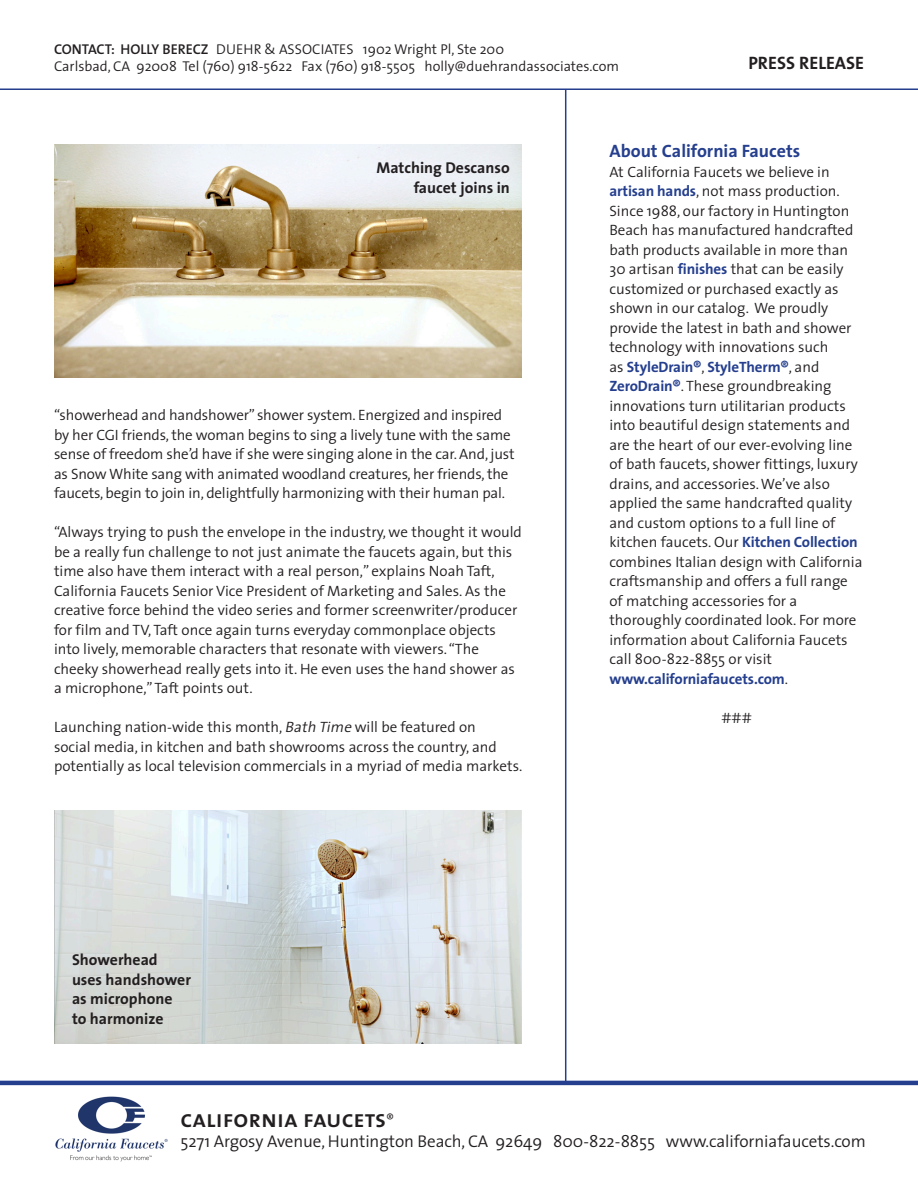
<style>
.page{position:relative;width:918px;height:1188px;background:#fff}
.page>*{position:absolute;margin:0;border:0;box-sizing:border-box;transform-origin:0 0}
.t1{font:24.45px "The Sans Semi Bold Caps";color:#231f20}
.Body{font:700 18px "The Sans";color:#253f8e}
.t2{font:18px "The Sans Bold Caps";color:#231f20}
.t3{font:300 17.1px "The Sans";letter-spacing:-.005em;color:#231f20}
.Body-2{font:700 15.75px/19.5px "The Sans";color:#231f20;text-align:right}
.Body-3{font:300 15px/19.5px "The Sans";color:#231f20}
.t4{font:300 14.25px/16.5px "The Sans";color:#231f20}
.s1{font-family:"The Sans Semi Bold Caps";font-weight:400}
.s2{font-style:italic}
.s3{font-weight:700;color:#253f8e}
.s4{font-family:"The Sans";font-weight:300;font-size:14.25px}
</style>
<div class="page">
<hr style="left:0;top:1081px;width:918px;height:4px;background:#253f8e">
<hr style="left:0;top:88px;width:918px;height:2px;background:#253f8e">
<hr style="left:565px;top:89px;width:1px;height:994px;background:#253f8e">
<img style="left:54px;top:144px;width:468px;height:234px">
<img style="left:54px;top:810px;width:468px;height:234px">
<img style="left:55px;top:1096px;width:113px;height:66px">
<p class="t4" style="left:54px;top:41px;width:567px"><span class="s1">CONTACT: HOLLY BERECZ</span> DUEHR &amp; ASSOCIATES 1902 Wright Pl, Ste 200<br>Carlsbad, CA 92008 Tel (760) 918-5622 Fax (760) 918-5505 holly@duehrandassociates.com</p>
<p class="t2" style="left:748px;top:48px;width:117px">PRESS RELEASE</p>
<p class="Body-2" style="left:377px;top:158px;width:135px">Matching Descanso faucet joins in</p>
<p class="Body-3" style="left:54px;top:405px;width:462px">“showerhead and handshower” shower system. Energized and inspired by her CGI friends, the woman begins to sing a lively tune with the same sense of freedom she’d have if she were singing alone in the car. And, just as Snow White sang with animated woodland creatures, her friends, the faucets, begin to join in, delightfully harmonizing with their human pal.</p>
<p class="Body-3" style="left:54px;top:522px;width:470px">“Always trying to push the envelope in the industry, we thought it would be a really fun challenge to not just animate the faucets again, but this time also have them interact with a real person,” explains Noah Taft, California Faucets Senior Vice President of Marketing and Sales. As the creative force behind the video series and former screenwriter/producer for film and TV, Taft once again turns everyday commonplace objects into lively, memorable characters that resonate with viewers. “The cheeky showerhead really gets into it. He even uses the hand shower as a microphone,” Taft points out.</p>
<p class="Body-3" style="left:54px;top:717px;width:470px">Launching nation-wide this month, <span class="s2">Bath Time</span> will be featured on<br>social media, in kitchen and bath showrooms across the country, and potentially as local television commercials in a myriad of media markets.</p>
<p class="Body-2" style="left:72px;top:950px;width:120px;text-align:left">Showerhead uses handshower as microphone to harmonize</p>
<p class="Body" style="left:609px;top:136px;width:192px">About California Faucets</p>
<p class="Body-3" style="left:609px;top:161px;width:255px">At California Faucets we believe in <span class="s3">artisan hands</span>, not mass production.<br>Since 1988, our factory in Huntington Beach has manufactured handcrafted bath products available in more than 30 artisan <span class="s3">finishes</span> that can be easily customized or purchased exactly as shown in our catalog. We proudly provide the latest in bath and shower technology with innovations such<br>as <span class="s3">StyleDrain®</span>, <span class="s3">StyleTherm®</span>, and <span class="s3">ZeroDrain®</span>. These groundbreaking innovations turn utilitarian products into beautiful design statements and are the heart of our ever-evolving line of bath faucets, shower fittings, luxury drains, and accessories. We’ve also applied the same handcrafted quality and custom options to a full line of kitchen faucets. Our <span class="s3">Kitchen Collection </span>combines Italian design with California craftsmanship and offers a full range of matching accessories for a thoroughly coordinated look. For more information about California Faucets call 800-822-8855 or visit <span class="s3">www.californiafaucets.com</span>.</p>
<p class="Body-3" style="left:722px;top:707px;width:32px">###</p>
<p class="t1" style="left:181px;top:1098px;width:215px">california faucets<span class="s4">®</span></p>
<p class="t3" style="left:181px;top:1127px;width:687px">5271 Argosy Avenue, Huntington Beach, CA 92649 800-822-8855 www.californiafaucets.com</p>
</div>
